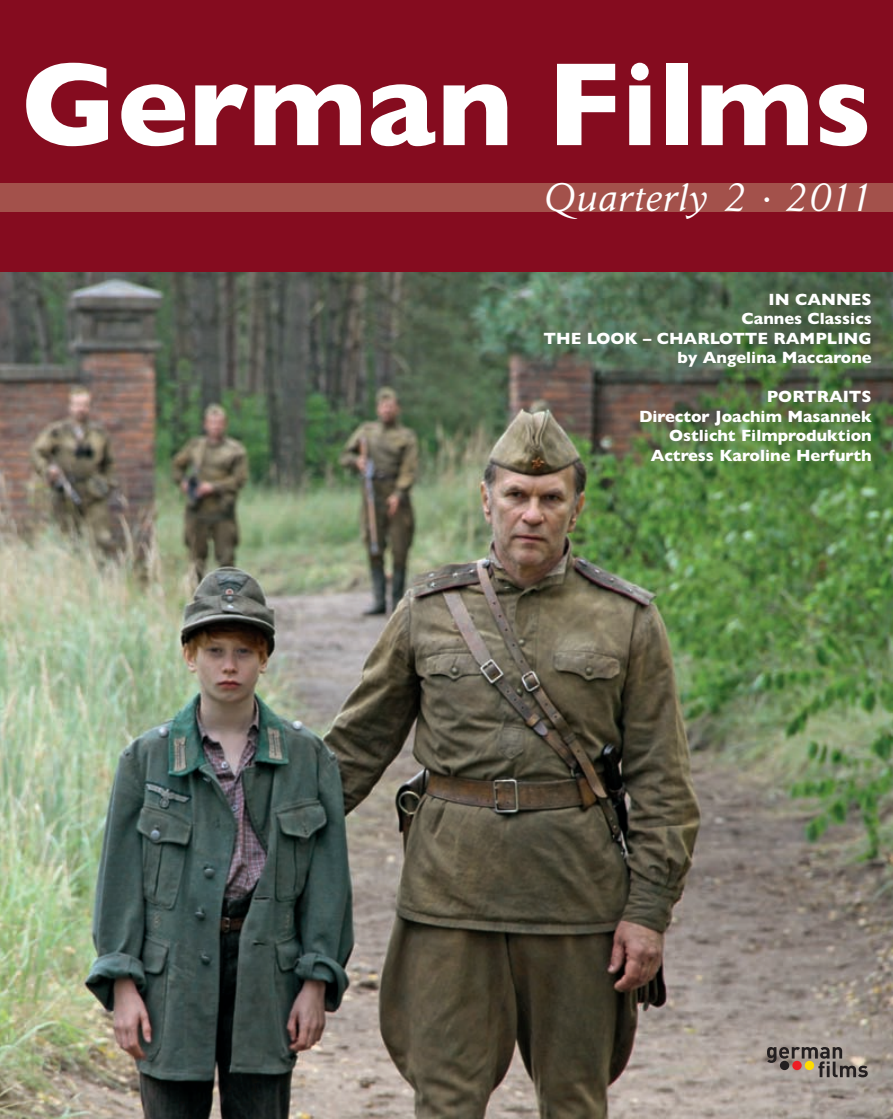
<style>
.page{position:relative;width:893px;height:1119px;background:#fff}
.page>*{position:absolute;margin:0;border:0;box-sizing:border-box;transform-origin:0 0}
.t1{font:800 120px "Gill Alt One";color:#fff}
.t2{font:italic 39px "Daily News BQ";letter-spacing:.055em;color:#fff}
.t3{font:800 16.5px/19.5px "Gill Alt One";color:#fff;text-align:right}
</style>
<div class="page">
<div style="left:0;top:0;width:893px;height:272px;background:#850c1f"></div>
<img style="left:0;top:272px;width:893px;height:846px">
<div style="left:0;top:183px;width:893px;height:28px;background:#a3514b"></div>
<svg style="left:767px;top:1046px;width:101px;height:31px;background:#867d76"></svg>
<div style="left:805px;top:1060px;width:9px;height:9px;background:#ffdc01;border-radius:50%"></div>
<div style="left:792px;top:1060px;width:10px;height:9px;background:#ee1d23;border-radius:50%"></div>
<div style="left:780px;top:1060px;width:9px;height:9px;background:#231f20;border-radius:50%"></div>
<h1 class="t1" style="left:21px;top:64px;width:852px">German Films</h1>
<h2 class="t2" style="left:544px;top:175px;width:330px">Quarterly 2 · 2011</h2>
<p class="t3" style="left:544px;top:291px;width:330px">IN CANNES<br>Cannes Classics<br>THE LOOK – CHARLOTTE RAMPLING by Angelina Maccarone</p>
<p class="t3" style="left:639px;top:389px;width:234px">PORTRAITS<br>Director Joachim Masannek<br>Ostlicht Filmproduktion<br>Actress Karoline Herfurth</p>
</div>
